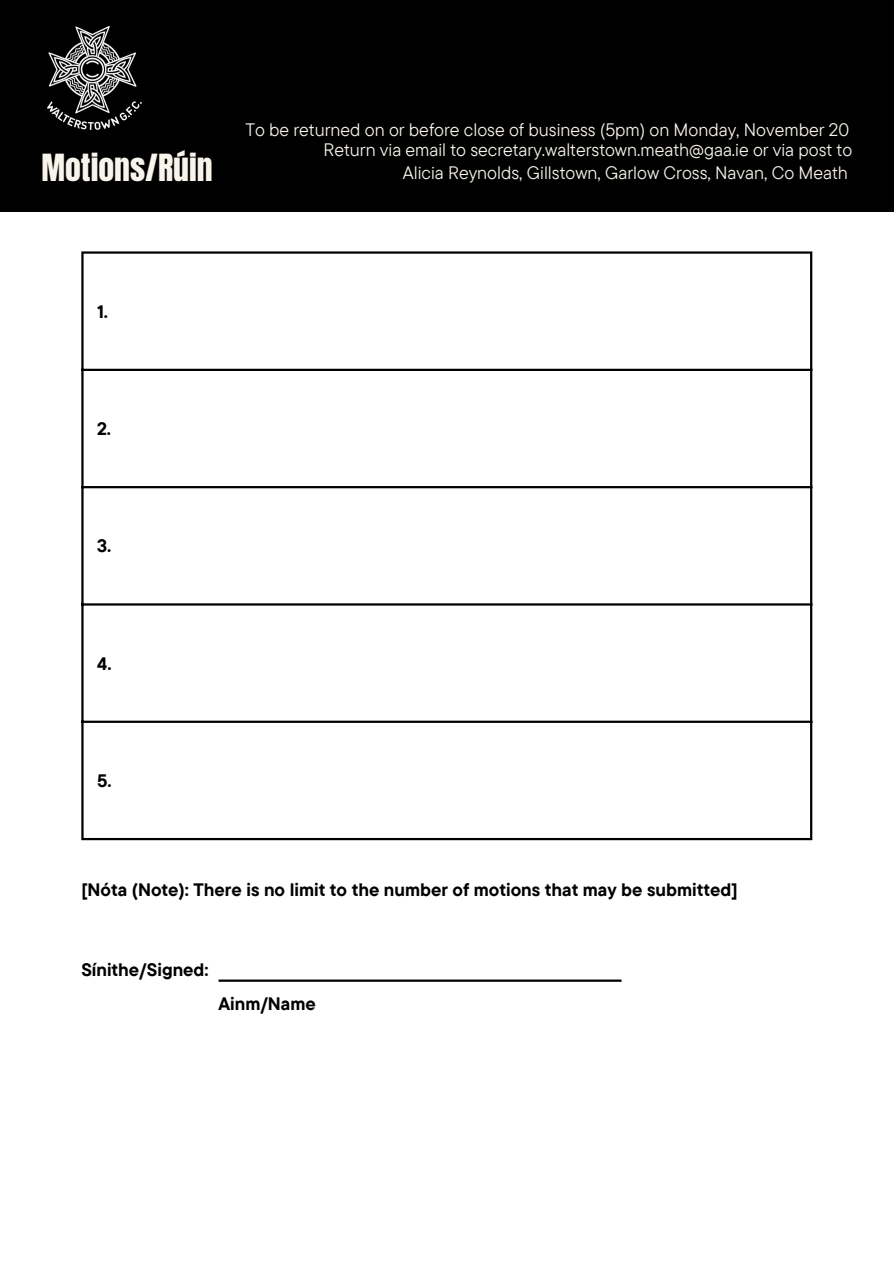
<style>
.page{position:relative;width:894px;height:1264px;background:#fff}
.page>*{position:absolute;margin:0;border:0;box-sizing:border-box;transform-origin:0 0}
.t1{font:31.8px "Anton";color:#f8f4ec}
.t2{font:18px/22.5px "TT Commons Pro";color:#f8f4ec;text-align:right}
.t3{font:700 18px "TT Commons Pro";color:#000}
</style>
<div class="page">
<div style="left:0;top:0;width:893px;height:212px;background:#000"></div>
<img style="left:47px;top:26px;width:95px;height:104px">
<hr style="left:218px;top:979px;width:403px;height:2px;background:#000">
<hr style="left:81px;top:254px;width:3px;height:584px;background:#000">
<hr style="left:809px;top:254px;width:3px;height:584px;background:#000">
<hr style="left:81px;top:251px;width:731px;height:3px;background:#000">
<hr style="left:81px;top:369px;width:731px;height:2px;background:#000">
<hr style="left:81px;top:486px;width:731px;height:2px;background:#000">
<hr style="left:81px;top:603px;width:731px;height:2px;background:#000">
<hr style="left:81px;top:720px;width:731px;height:3px;background:#000">
<hr style="left:81px;top:838px;width:731px;height:2px;background:#000">
<p class="t1" style="left:41px;top:145px;width:173px">Motions/Rúin</p>
<p class="t2" style="left:245px;top:118px;width:605px">To be returned on or before close of business (5pm) on Monday, November 20</p>
<p class="t2" style="left:323px;top:138px;width:530px">Return via email to secretary.walterstown.meath@gaa.ie or via post to<br>Alicia Reynolds, Gillstown, Garlow Cross, Navan, Co Meath</p>
<p class="t3" style="left:97px;top:300px;width:12px">1.</p>
<p class="t3" style="left:97px;top:417px;width:15px">2.</p>
<p class="t3" style="left:97px;top:534px;width:16px">3.</p>
<p class="t3" style="left:97px;top:651px;width:16px">4.</p>
<p class="t3" style="left:97px;top:769px;width:16px">5.</p>
<p class="t3" style="left:81px;top:878px;width:657px">[Nóta (Note): There is no limit to the number of motions that may be submitted]</p>
<p class="t3" style="left:81px;top:958px;width:129px">Sínithe/Signed:</p>
<p class="t3" style="left:218px;top:992px;width:99px">Ainm/Name</p>
</div>
